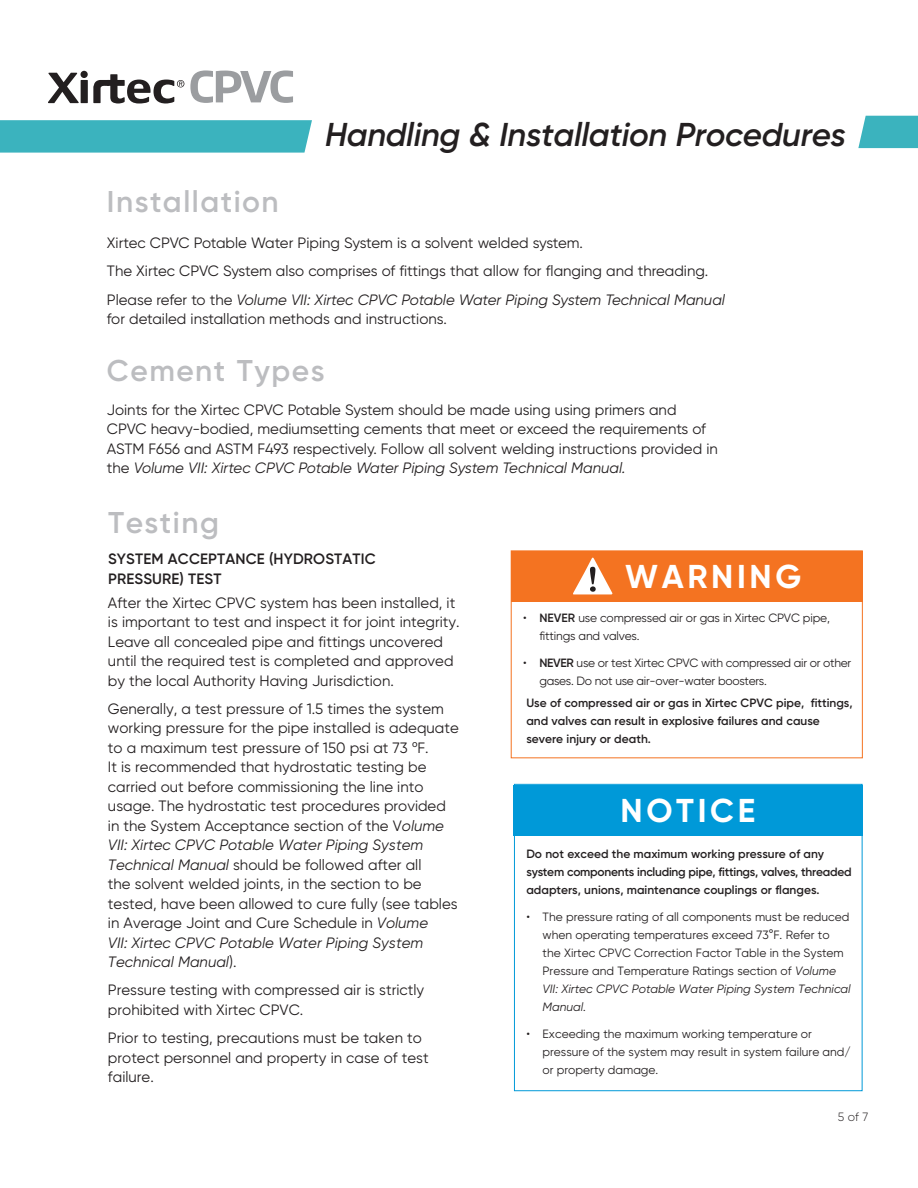
<style>
.page{position:relative;width:918px;height:1188px;background:#fff}
.page>*{position:absolute;margin:0;border:0;box-sizing:border-box;transform-origin:0 0}
.t1{font:italic 600 33px "Gilroy";letter-spacing:-.01em;color:#231f20}
.t2{font:700 33px "Gilroy";letter-spacing:.11em;color:#fff}
.t3{font:600 30px "Gilroy";letter-spacing:.05em;color:#bcbdc0}
.t4{font:15px/19.5px "Gilroy";color:#231f20}
.t5{font:600 15px/19.5px "Gilroy";letter-spacing:.01em;color:#231f20}
.t6{font:12px/18px "Gilroy";color:#231f20}
.t7{font:600 12px/18px "Gilroy";color:#231f20}
.t8{font:12px/18px "Gilroy";letter-spacing:-.025em;color:#231f20}
.t9{font:300 12px "Gilroy";color:#231f20}
.s1{font-style:italic}
.s2{font-family:"Century Gothic"}
.s3{font-weight:600}
.s4{font-style:inherit}
</style>
<div class="page">
<div style="left:511px;top:551px;width:352px;height:51px;background:#f47321"></div>
<svg style="left:858px;top:116px;width:60px;height:32px;background:#48b8c2"></svg>
<svg style="left:0;top:120px;width:312px;height:33px;background:#40b5bf"></svg>
<svg style="left:48px;top:73px;width:31px;height:30px"></svg>
<div style="left:81px;top:80px;width:7px;height:23px;background:#231f20"></div>
<div style="left:81px;top:71px;width:7px;height:7px;background:#231f20;border-radius:50%"></div>
<svg style="left:93px;top:74px;width:91px;height:30px"></svg>
<svg style="left:190px;top:70px;width:103px;height:33px"></svg>
<div style="left:511px;top:550px;width:352px;height:208px;border:1px solid #f47321"></div>
<svg style="left:573px;top:557px;width:40px;height:37px"></svg>
<div style="left:513px;top:785px;width:349px;height:50px;background:#0099d8"></div>
<div style="left:514px;top:784px;width:348px;height:307px;border:1px solid #0099d8"></div>
<h2 class="t3" style="left:107px;top:183px;width:173px">Installation</h2>
<h1 class="t1" style="left:325px;top:114px;width:523px">Handling &amp; Installation Procedures</h1>
<p class="t4" style="left:107px;top:229px;width:620px;line-height:28.2px">Xirtec CPVC Potable Water Piping System is a solvent welded system.<br>The Xirtec CPVC System also comprises of fittings that allow for flanging and threading.<br>Please refer to the <span class="s1">Volume VII: Xirtec CPVC Potable Water Piping System Technical Manual</span></p>
<p class="t4" style="left:107px;top:309px;width:342px">for detailed installation methods and instructions.</p>
<h2 class="t3" style="left:107px;top:352px;width:219px">Cement Types</h2>
<p class="t4" style="left:107px;top:400px;width:612px">Joints for the Xirtec CPVC Potable System should be made using using primers and CPVC heavy-bodied, mediumsetting cements that meet or exceed the requirements of ASTM F656 and ASTM F493 respectively. Follow all solvent welding instructions provided in the <span class="s1">Volume VII: Xirtec CPVC Potable Water Piping System Technical Manual.</span></p>
<h2 class="t3" style="left:108px;top:504px;width:112px">Testing</h2>
<p class="t5" style="left:108px;top:549px;width:269px">SYSTEM ACCEPTANCE (HYDROSTATIC<br>PRESSURE) TEST</p>
<p class="t4" style="left:108px;top:593px;width:353px">After the Xirtec CPVC system has been installed, it is important to test and inspect it for joint integrity.<br>Leave all concealed pipe and fittings uncovered until the required test is completed and approved by the local Authority Having Jurisdiction.</p>
<p class="t4" style="left:108px;top:699px;width:352px">Generally, a test pressure of 1.5 times the system working pressure for the pipe installed is adequate to a maximum test pressure of 150 psi at 73 <span class="s2">º</span>F.<br>It is recommended that hydrostatic testing be carried out before commissioning the line into usage. The hydrostatic test procedures provided in the System Acceptance section of the V<span class="s1">olume VII: Xirtec CPVC Potable Water Piping System Technical Manual</span> should be followed after all<br>the solvent welded joints, in the section to be tested, have been allowed to cure fully (see tables in Average Joint and Cure Schedule in <span class="s1">Volume<br>VII: Xirtec CPVC Potable Water Piping System Technical Manual</span>).</p>
<p class="t4" style="left:108px;top:980px;width:318px">Pressure testing with compressed air is strictly prohibited with Xirtec CPVC.</p>
<p class="t4" style="left:108px;top:1028px;width:322px">Prior to testing, precautions must be taken to protect personnel and property in case of test failure.</p>
<h1 class="t2" style="left:625px;top:556px;width:178px">WARNING</h1>
<p class="t6" style="left:539px;top:609px;width:292px;text-indent:-16px">• <span class="s3">NEVER</span> use compressed air or gas in Xirtec CPVC pipe, fittings and valves.</p>
<p class="t8" style="left:539px;top:654px;width:314px;text-indent:-16px">• <span class="s3">NEVER</span> use or test Xirtec CPVC with compressed air or other gases. Do not use air-over-water boosters.</p>
<p class="t7" style="left:526px;top:694px;width:328px">Use of compressed air or gas in Xirtec CPVC pipe, fittings, and valves can result in explosive failures and cause severe injury or death.</p>
<h1 class="t2" style="left:621px;top:790px;width:136px">NOTICE</h1>
<p class="t7" style="left:526px;top:844px;width:327px">Do not exceed the maximum working pressure of any system components including pipe, fittings, valves, threaded adapters, unions, maintenance couplings or flanges.</p>
<p class="t6" style="left:543px;top:908px;width:310px;text-indent:-16px">• The pressure rating of all components must be reduced when operating temperatures exceed 73°F. Refer to the Xirtec CPVC Correction Factor Table in the System Pressure and Temperature Ratings section of <span class="s1">Volume VII: Xirtec CPVC Potable Water Piping System Technical Manual.</span></p>
<p class="t6" style="left:543px;top:1025px;width:310px;text-indent:-16px">• Exceeding the maximum working temperature or pressure of the system may result in system failure and/ or property damage.</p>
<p class="t9" style="left:838px;top:1109px;width:32px">5 <span class="s4">of</span> 7</p>
</div>
